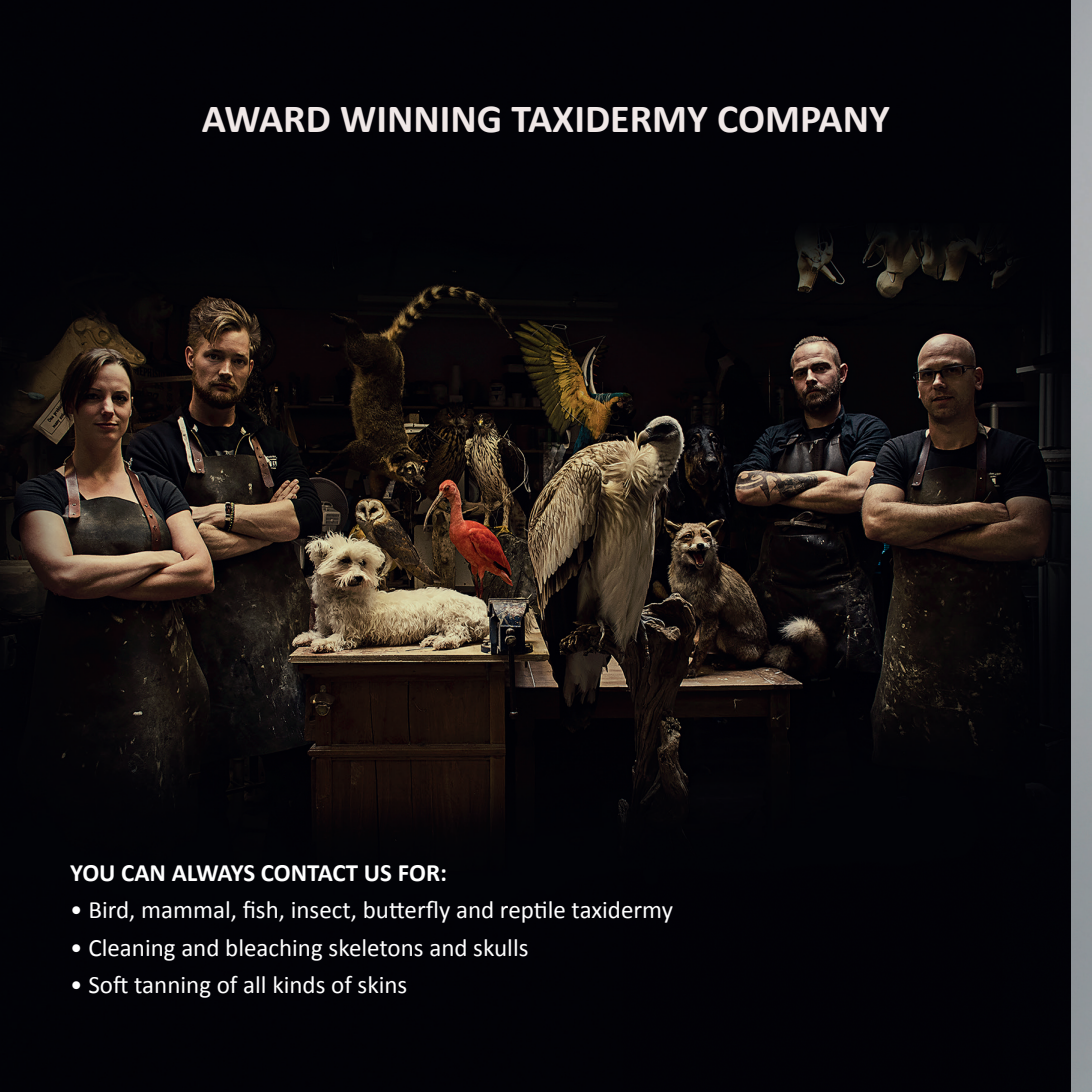
<style>
.page{position:relative;width:1092px;height:1092px;background:#fff}
.page>*{position:absolute;margin:0;border:0;box-sizing:border-box;transform-origin:0 0}
.t1{font:700 40px "Calibri";color:#f0e8e7}
.t2{font:25px "Calibri";color:#fff}
.t3{font:700 25px "Calibri";letter-spacing:-.005em;color:#fff}
</style>
<div class="page">
<img style="left:0;top:0;width:1091px;height:1091px">
<h1 class="t1" style="left:202px;top:93px;width:689px">AWARD WINNING TAXIDERMY COMPANY</h1>
<p class="t3" style="left:70px;top:856px;width:378px">YOU CAN ALWAYS CONTACT US FOR:</p>
<p class="t2" style="left:70px;top:894px;width:604px">• Bird, mammal, fish, insect, butterfly and reptile taxidermy</p>
<p class="t2" style="left:70px;top:931px;width:459px">• Cleaning and bleaching skeletons and skulls</p>
<p class="t2" style="left:70px;top:969px;width:338px">• Soft tanning of all kinds of skins</p>
</div>
